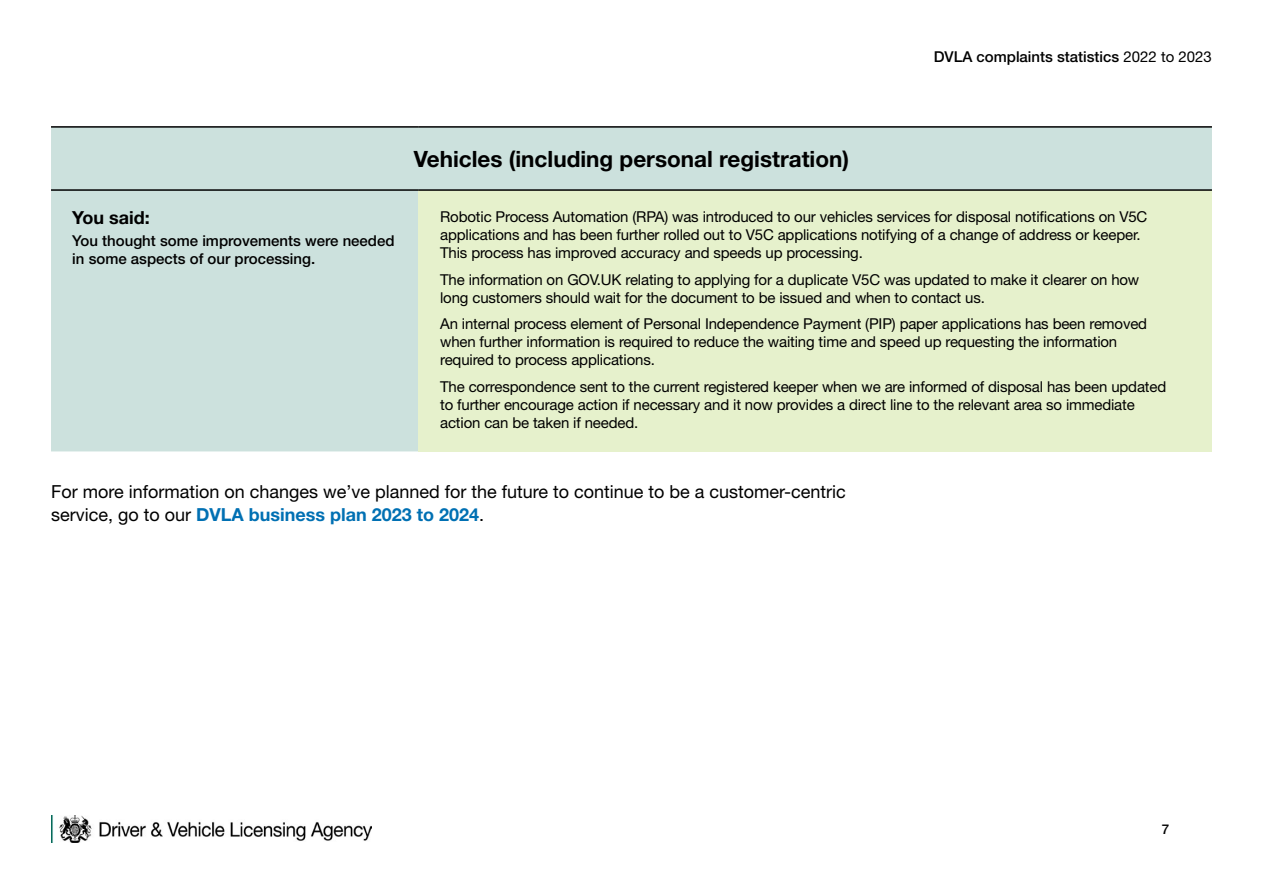
<style>
.page{position:relative;width:1263px;height:893px;background:#fff}
.page>*{position:absolute;margin:0;border:0;box-sizing:border-box;transform-origin:0 0}
.t1{font:700 22.5px "Helvetica Neue LT Pro";color:#000}
.Body_text{font:18px/22.5px "Helvetica Neue LT Pro";color:#000}
.t2{font:700 18px "Helvetica Neue LT Pro";color:#000}
.t3{font:15px/18px "Helvetica Neue LT Pro";letter-spacing:-.01em;color:#000}
.t4{font:500 15px/18px "Helvetica Neue LT Pro";color:#000}
.t5{font:500 13.5px "Helvetica Neue LT Pro";color:#000}
.s1{font-weight:400}
.s2{font-weight:700;color:#0070b3}
</style>
<div class="page">
<img style="left:51px;top:815px;width:320px;height:27px">
<div style="left:51px;top:128px;width:1161px;height:323px;background:#cce1dd"></div>
<div style="left:419px;top:190px;width:793px;height:261px;background:#e6f1cc"></div>
<hr style="left:51px;top:126px;width:368px;height:2px;background:#000">
<hr style="left:419px;top:126px;width:793px;height:2px;background:#000">
<hr style="left:51px;top:189px;width:368px;height:2px;background:#000">
<hr style="left:419px;top:189px;width:793px;height:2px;background:#000">
<p class="t4" style="left:934px;top:47px;width:280px">DVLA complaints statistics <span class="s1">2022 to 2023</span></p>
<p class="t2" style="left:72px;top:207px;width:79px">You said:</p>
<p class="t4" style="left:72px;top:232px;width:324px">You thought some improvements were needed in some aspects of our processing.</p>
<p class="t1" style="left:414px;top:145px;width:437px">Vehicles (including personal registration)</p>
<p class="t3" style="left:440px;top:207px;width:709px">Robotic Process Automation (RPA) was introduced to our vehicles services for disposal notifications on V5C applications and has been further rolled out to V5C applications notifying of a change of address or keeper.<br>This process has improved accuracy and speeds up processing.</p>
<p class="t3" style="left:440px;top:270px;width:701px">The information on GOV.UK relating to applying for a duplicate V5C was updated to make it clearer on how long customers should wait for the document to be issued and when to contact us.</p>
<p class="t3" style="left:440px;top:314px;width:708px">An internal process element of Personal Independence Payment (PIP) paper applications has been removed when further information is required to reduce the waiting time and speed up requesting the information required to process applications.</p>
<p class="t3" style="left:440px;top:377px;width:728px">The correspondence sent to the current registered keeper when we are informed of disposal has been updated to further encourage action if necessary and it now provides a direct line to the relevant area so immediate action can be taken if needed.</p>
<p class="Body_text" style="left:51px;top:480px;width:796px">For more information on changes we’ve planned for the future to continue to be a customer-centric service, go to our <span class="s2">DVLA business plan 2023 to 2024</span>.</p>
<p class="t5" style="left:1162px;top:821px;width:9px">7</p>
</div>
